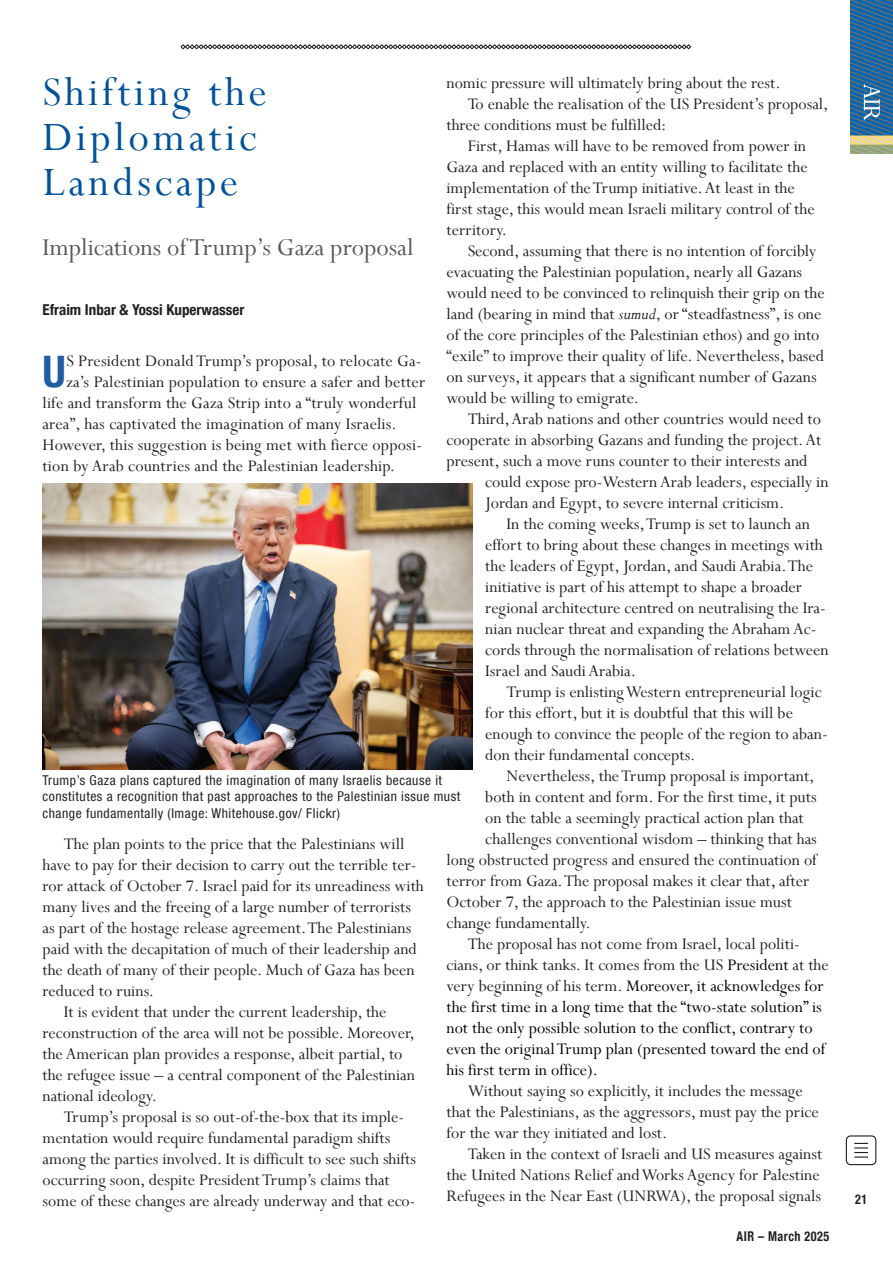
<style>
.page{position:relative;width:893px;height:1263px;background:#fff}
.page>*{position:absolute;margin:0;border:0;box-sizing:border-box;transform-origin:0 0}
.Feature_Story{font:45px/45px "Perpetua";letter-spacing:.08em;color:#015299}
.Drop_Cap{font:700 condensed 43.5px "Helvetica Neue";color:#205da1}
.Feature_sub-heading{font:27px "Perpetua";color:#57585a}
.Copy_General{font:18px/21px "Perpetua";color:#231f20}
.Copy_General-2{font:18px/21px "Perpetua";color:#000}
.Drop_Cap-2{font:18px "Perpetua";letter-spacing:.01em;color:#231f20}
.Author{font:700 condensed 15px "Helvetica Neue LT Com";color:#231f20}
.t1{font:condensed 13.5px/16.5px "Helvetica Neue LT Com";letter-spacing:.04em;color:#231f20}
.t2{font:700 condensed 13.5px "Helvetica Neue";letter-spacing:.04em;color:#231f20;scale:.9 1}
.s1{font-style:italic}
.s2{color:#000}
.s3{color:#231f20}
</style>
<div class="page">
<svg style="left:180px;top:44px;width:511px;height:5px"></svg>
<div style="left:846px;top:1135px;width:30px;height:30px;border:1px solid #231f20;border-radius:4px"></div>
<svg style="left:854px;top:1143px;width:14px;height:14px"></svg>
<svg style="left:850px;top:0;width:43px;height:153px"></svg>
<img style="left:43px;top:483px;width:430px;height:287px">
<p class="Feature_Story" style="left:43px;top:68px;width:226px">Shifting the<br>Diplomatic<br>Landscape</p>
<p class="Feature_sub-heading" style="left:43px;top:230px;width:373px">Implications of Trump’s Gaza proposal</p>
<p class="Copy_General" style="left:446px;top:72px;width:336px">nomic pressure will ultimately bring about the rest.</p>
<p class="Copy_General" style="left:446px;top:93px;width:383px;text-indent:21px">To enable the realisation of the US President’s proposal, three conditions must be fulfilled:</p>
<p class="Copy_General" style="left:446px;top:135px;width:370px;text-indent:21px">First, Hamas will have to be removed from power in Gaza and replaced with an entity willing to facilitate the implementation of the Trump initiative. At least in the first stage, this would mean Israeli military control of the territory.</p>
<p class="Copy_General" style="left:446px;top:240px;width:380px;text-indent:21px">Second, assuming that there is no intention of forcibly evacuating the Palestinian population, nearly all Gazans would need to be convinced to relinquish their grip on the land (bearing in mind that <span class="s1">sumud</span>, or “steadfastness”, is one of the core principles of the Palestinian ethos) and go into “exile” to improve their quality of life. Nevertheless, based on surveys, it appears that a significant number of Gazans would be willing to emigrate.</p>
<p class="Copy_General" style="left:468px;top:408px;width:355px">Third, Arab nations and other countries would need to</p>
<p class="Copy_General" style="left:446px;top:429px;width:376px">cooperate in absorbing Gazans and funding the project. At</p>
<p class="Copy_General" style="left:446px;top:450px;width:363px">present, such a move runs counter to their interests and</p>
<p class="Copy_General" style="left:485px;top:471px;width:345px">could expose pro-Western Arab leaders, especially in</p>
<p class="Copy_General" style="left:485px;top:492px;width:301px">Jordan and Egypt, to severe internal criticism.</p>
<p class="Copy_General" style="left:485px;top:513px;width:345px;text-indent:21px">In the coming weeks, Trump is set to launch an effort to bring about these changes in meetings with the leaders of Egypt, Jordan, and Saudi Arabia. The initiative is part of his attempt to shape a broader regional architecture centred on neutralising the Ira&shy;nian nuclear threat and expanding the Abraham Ac&shy;cords through the normalisation of relations between Israel and Saudi Arabia.</p>
<p class="Copy_General" style="left:485px;top:681px;width:344px;text-indent:21px">Trump is enlisting Western entrepreneurial logic for this effort, but it is doubtful that this will be enough to convince the people of the region to aban&shy;don their fundamental concepts.</p>
<p class="Copy_General" style="left:507px;top:765px;width:309px">Nevertheless, the Trump proposal is important,</p>
<p class="Copy_General" style="left:485px;top:786px;width:333px">both in content and form. For the first time, it puts</p>
<p class="Copy_General" style="left:485px;top:807px;width:320px">on the table a seemingly practical action plan that</p>
<p class="Copy_General" style="left:485px;top:828px;width:333px">challenges conventional wisdom – thinking that has</p>
<p class="Copy_General" style="left:446px;top:849px;width:372px">long obstructed progress and ensured the continuation of</p>
<p class="Copy_General" style="left:446px;top:870px;width:364px">terror from Gaza. The proposal makes it clear that<span class="s2">,</span> after</p>
<p class="Copy_General" style="left:446px;top:891px;width:347px">October 7, the approach to the Palestinian issue must</p>
<p class="Copy_General" style="left:446px;top:912px;width:146px">change fundamentally.</p>
<p class="Copy_General-2" style="left:446px;top:933px;width:384px;text-indent:21px"><span class="s3">The proposal has not come from Israel, local politi&shy;cians, or think tanks. It comes from the US</span> President <span class="s3">at the very beginning of his term.</span> Moreover, it acknowledges for the first time in a long time that the “two-state solution” is not the only possible solution to the conflict, contrary to even the original Trump plan (presented toward the end of his first term in office).</p>
<p class="Copy_General" style="left:446px;top:1080px;width:374px;text-indent:21px">Without saying so explicitly, it includes the message that the Palestinians, as the aggressors, must pay the price for the war they initiated and lost.</p>
<p class="Copy_General" style="left:446px;top:1143px;width:377px;text-indent:21px">Taken in the context of Israeli and US measures against the United Nations Relief and Works Agency for Palestine<br>Refugees in the Near East (UNRWA), the proposal signals</p>
<p class="Author" style="left:43px;top:300px;width:203px">Efraim Inbar &amp; Yossi Kuperwasser</p>
<p class="Drop_Cap" style="left:43px;top:335px;width:25px">U</p>
<p class="Drop_Cap-2" style="left:66px;top:349px;width:357px">S President Donald Trump’s proposal, to relocate Ga-</p>
<p class="Drop_Cap-2" style="left:66px;top:370px;width:360px">za’s Palestinian population to ensure a safer and better</p>
<p class="Drop_Cap-2" style="left:43px;top:391px;width:375px">life and transform the Gaza Strip into a “truly wonderful</p>
<p class="Drop_Cap-2" style="left:43px;top:412px;width:356px">area”, has captivated the imagination of many Israelis.</p>
<p class="Drop_Cap-2" style="left:43px;top:433px;width:381px">However, this suggestion is being met with fierce opposi-</p>
<p class="Drop_Cap-2" style="left:43px;top:454px;width:354px">tion by Arab countries and the Palestinian leadership.</p>
<p class="t1" style="left:43px;top:771px;width:419px">Trump’s Gaza plans captured the imagination of many Israelis because it constitutes a recognition that past approaches to the Palestinian issue must change fundamentally (Image: Whitehouse.gov/ Flickr)</p>
<p class="Copy_General" style="left:43px;top:833px;width:383px;text-indent:21px">The plan points to the price that the Palestinians will have to pay for their decision to carry out the terrible ter&shy;ror attack of October 7. Israel paid for its unreadiness with many lives and the freeing of a large number of terrorists as part of the hostage release agreement. The Palestinians paid with the decapitation of much of their leadership and the death of many of their people. Much of Gaza has been reduced to ruins.</p>
<p class="Copy_General" style="left:43px;top:1001px;width:374px;text-indent:21px">It is evident that under the current leadership, the reconstruction of the area will not be possible. Moreover, the American plan provides a response, albeit partial, to the refugee issue – a central component of the Palestinian national ideology.</p>
<p class="Copy_General" style="left:43px;top:1106px;width:375px;text-indent:21px">Trump’s proposal is so out-of-the-box that its imple&shy;mentation would require fundamental paradigm shifts among the parties involved. It is difficult to see such shifts occurring soon, despite President Trump’s claims that some of these changes are already underway and that eco-</p>
<p class="t2" style="left:736px;top:1225px;width:104px">AIR – March 2025</p>
<p class="t2" style="left:855px;top:1188px;width:15px">21</p>
</div>
